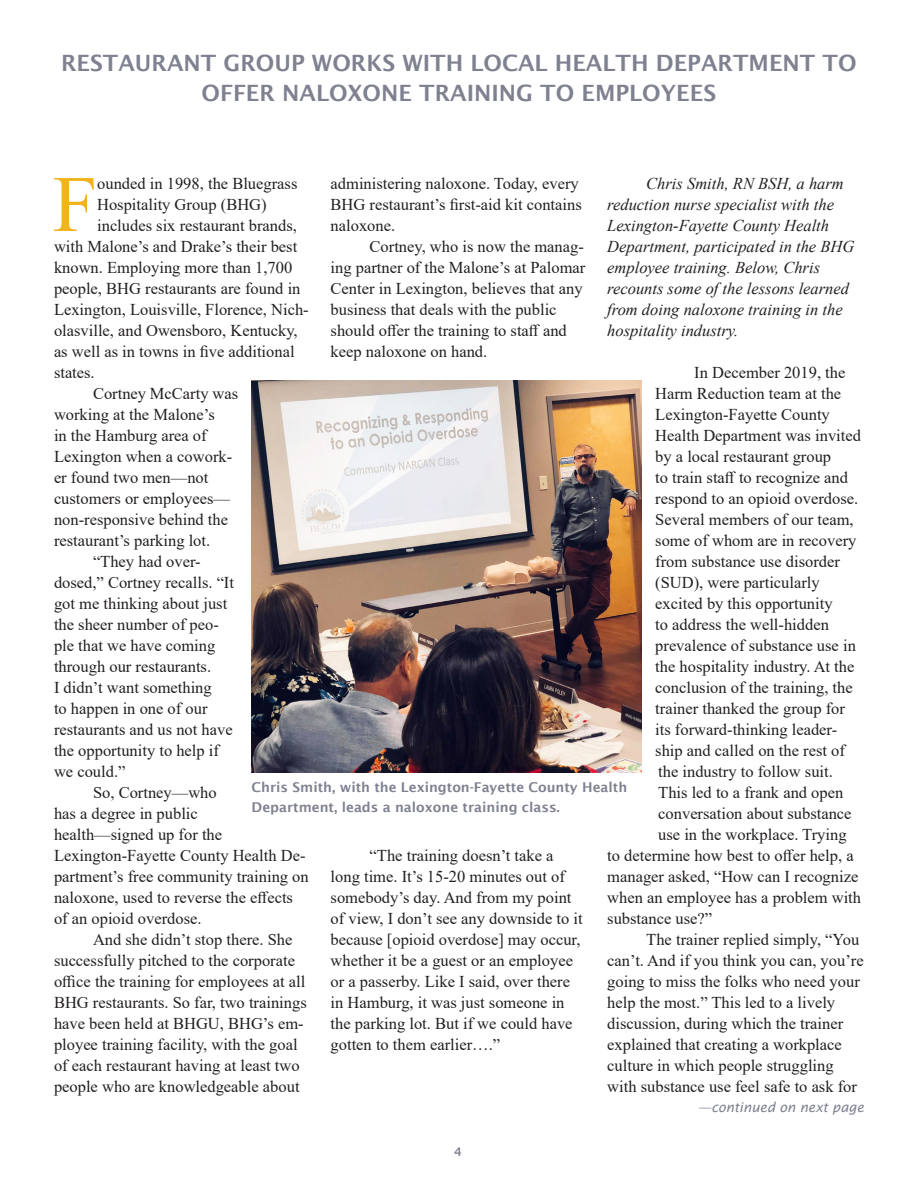
<style>
.page{position:relative;width:918px;height:1188px;background:#fff}
.page>*{position:absolute;margin:0;border:0;box-sizing:border-box;transform-origin:0 0}
.First_Para{font:79.95px "Times New Roman";color:#f1b41c}
.Headline{font:600 22.5px/30px "Lucida Sans";color:#7f8191;text-align:center}
.regular_body_style{font:16.5px/21px "Times New Roman";color:#231f20}
.First_Para-2{font:16.5px "Times New Roman";color:#231f20}
.regular_body_style-2{font:italic 16.5px/21px "Times New Roman";color:#231f20}
.t1{font:600 13.5px/19.5px "Lucida Sans";color:#7f8191}
.t2{font:italic 13.5px "Lucida Sans";color:#7f8191}
.t3{font:600 12px "Lucida Sans";color:#7f8191}
</style>
<div class="page">
<img style="left:252px;top:380px;width:390px;height:392px">
<p class="Headline" style="left:61px;top:48px;width:797px">RESTAURANT GROUP WORKS WITH LOCAL HEALTH DEPARTMENT TO<br>OFFER NALOXONE TRAINING TO EMPLOYEES</p>
<p class="First_Para" style="left:53px;top:148px;width:46px">F</p>
<p class="First_Para-2" style="left:97px;top:172px;width:202px">ounded in 1998, the Bluegrass</p>
<p class="regular_body_style" style="left:331px;top:172px;width:253px">administering naloxone. Today, every<br>BHG restaurant’s first-aid kit contains naloxone.</p>
<p class="regular_body_style" style="left:331px;top:235px;width:256px;text-indent:39px">Cortney, who is now the manag&shy;ing partner of the Malone’s at Palomar Center in Lexington, believes that any business that deals with the public should offer the training to staff and keep naloxone on hand.</p>
<p class="regular_body_style-2" style="left:607px;top:173px;width:249px;text-indent:39px">Chris Smith, RN BSH, a harm reduction nurse specialist with the<br>Lexington-Fayette County Health<br>Department, participated in the BHG employee training. Below, Chris recounts some of the lessons learned from doing naloxone training in the hospitality industry.</p>
<p class="regular_body_style" style="left:694px;top:361px;width:153px">In December 2019, the</p>
<p class="regular_body_style" style="left:655px;top:382px;width:188px">Harm Reduction team at the</p>
<p class="regular_body_style" style="left:655px;top:403px;width:176px">Lexington-Fayette County</p>
<p class="regular_body_style" style="left:655px;top:424px;width:207px">Health Department was invited</p>
<p class="regular_body_style" style="left:655px;top:445px;width:177px">by a local restaurant group</p>
<p class="regular_body_style" style="left:655px;top:466px;width:194px">to train staff to recognize and</p>
<p class="regular_body_style" style="left:655px;top:487px;width:205px">respond to an opioid overdose.</p>
<p class="regular_body_style" style="left:655px;top:508px;width:200px">Several members of our team,</p>
<p class="regular_body_style" style="left:655px;top:529px;width:203px">some of whom are in recovery</p>
<p class="regular_body_style" style="left:655px;top:550px;width:186px">from substance use disorder</p>
<p class="regular_body_style" style="left:655px;top:571px;width:166px">(SUD), were particularly</p>
<p class="regular_body_style" style="left:655px;top:592px;width:179px">excited by this opportunity</p>
<p class="regular_body_style" style="left:655px;top:613px;width:175px">to address the well-hidden</p>
<p class="regular_body_style" style="left:655px;top:634px;width:202px">prevalence of substance use in</p>
<p class="regular_body_style" style="left:655px;top:655px;width:201px">the hospitality industry. At the</p>
<p class="regular_body_style" style="left:655px;top:676px;width:199px">conclusion of the training, the</p>
<p class="regular_body_style" style="left:655px;top:697px;width:191px">trainer thanked the group for</p>
<p class="regular_body_style" style="left:655px;top:718px;width:184px">its forward-thinking leader-</p>
<p class="regular_body_style" style="left:655px;top:739px;width:191px">ship and called on the rest of</p>
<p class="regular_body_style" style="left:658px;top:760px;width:176px">the industry to follow suit.</p>
<p class="regular_body_style" style="left:658px;top:781px;width:187px">This led to a frank and open</p>
<p class="regular_body_style" style="left:658px;top:802px;width:195px">conversation about substance</p>
<p class="regular_body_style" style="left:658px;top:823px;width:190px">use in the workplace. Trying</p>
<p class="regular_body_style" style="left:607px;top:844px;width:248px">to determine how best to offer help, a</p>
<p class="regular_body_style" style="left:607px;top:865px;width:253px">manager asked, “How can I recognize</p>
<p class="regular_body_style" style="left:607px;top:886px;width:255px">when an employee has a problem with</p>
<p class="regular_body_style" style="left:607px;top:907px;width:106px">substance use?”</p>
<p class="regular_body_style" style="left:607px;top:928px;width:258px;text-indent:39px">The trainer replied simply, “You can’t. And if you think you can, you’re going to miss the folks who need your help the most.” This led to a lively discussion, during which the trainer explained that creating a workplace culture in which people struggling with substance use feel safe to ask for</p>
<p class="t2" style="left:698px;top:1099px;width:168px">—continued on next page</p>
<p class="First_Para-2" style="left:97px;top:193px;width:171px">Hospitality Group (BHG)</p>
<p class="First_Para-2" style="left:97px;top:214px;width:201px">includes six restaurant brands,</p>
<p class="First_Para-2" style="left:54px;top:235px;width:245px">with Malone’s and Drake’s their best</p>
<p class="First_Para-2" style="left:54px;top:256px;width:240px">known. Employing more than 1,700</p>
<p class="First_Para-2" style="left:54px;top:277px;width:248px">people, BHG restaurants are found in</p>
<p class="First_Para-2" style="left:54px;top:298px;width:256px">Lexington, Louisville, Florence, Nich-</p>
<p class="First_Para-2" style="left:54px;top:319px;width:245px">olasville, and Owensboro, Kentucky,</p>
<p class="First_Para-2" style="left:54px;top:340px;width:242px">as well as in towns in five additional</p>
<p class="First_Para-2" style="left:54px;top:361px;width:42px">states.</p>
<p class="regular_body_style" style="left:54px;top:382px;width:186px;text-indent:39px">Cortney McCarty was working at the Malone’s<br>in the Hamburg area of<br>Lexington when a cowork&shy;er found two men—not customers or employees— non-responsive behind the restaurant’s parking lot.</p>
<p class="regular_body_style" style="left:54px;top:550px;width:182px;text-indent:39px">“They had over&shy;dosed,” Cortney recalls. “It got me thinking about just the sheer number of peo&shy;ple that we have coming through our restaurants.<br>I didn’t want something<br>to happen in one of our restaurants and us not have the opportunity to help if we could.”</p>
<p class="regular_body_style" style="left:54px;top:781px;width:256px;text-indent:39px">So, Cortney—who<br>has a degree in public<br>health—signed up for the<br>Lexington-Fayette County Health De&shy;partment’s free community training on naloxone, used to reverse the effects of an opioid overdose.</p>
<p class="regular_body_style" style="left:54px;top:928px;width:254px;text-indent:39px">And she didn’t stop there. She successfully pitched to the corporate office the training for employees at all BHG restaurants. So far, two trainings have been held at BHGU, BHG’s em&shy;ployee training facility, with the goal of each restaurant having at least two people who are knowledgeable about</p>
<p class="t1" style="left:252px;top:778px;width:377px">Chris Smith, with the Lexington-Fayette County Health<br>Department, leads a naloxone training class.</p>
<p class="regular_body_style" style="left:331px;top:844px;width:254px;text-indent:39px">“The training doesn’t take a long time. It’s 15-20 minutes out of somebody’s day. And from my point of view, I don’t see any downside to it because [opioid overdose] may occur, whether it be a guest or an employee or a passerby. Like I said, over there in Hamburg, it was just someone in the parking lot. But if we could have gotten to them earlier….”</p>
<p class="t3" style="left:454px;top:1145px;width:9px">4</p>
</div>
